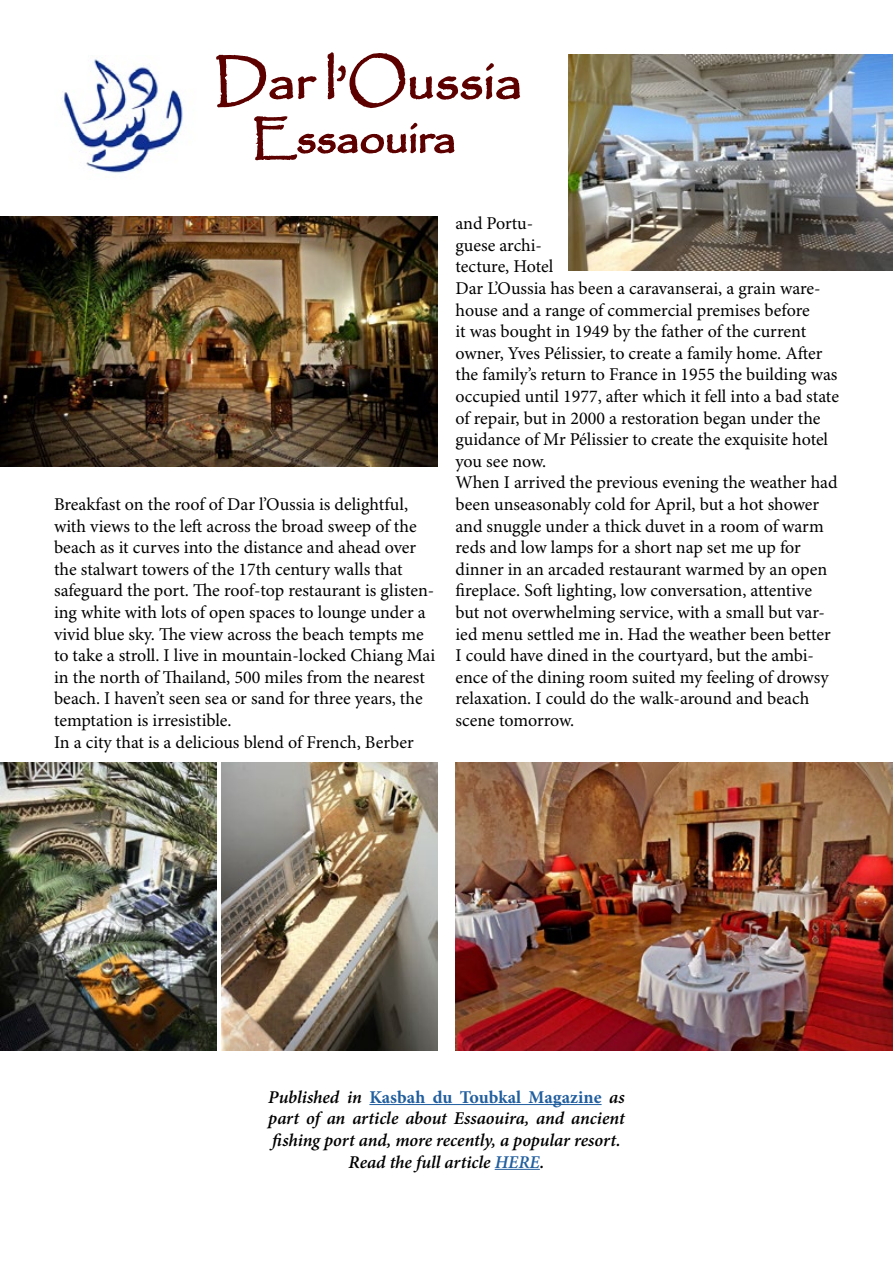
<style>
.page{position:relative;width:893px;height:1263px;background:#fff}
.page>*{position:absolute;margin:0;border:0;box-sizing:border-box;transform-origin:0 0}
.t1{font:54px "Papyrus";color:#5d0000}
.t2{font:45px "Papyrus";color:#5d0000}
.t3{font:18px/21.6px "Minion Pro";color:#000}
.t4{font:italic 600 18px/21.6px "Minion Pro";letter-spacing:-.005em;color:#000;text-align:center}
.s1{font-weight:700;font-style:normal;color:#215e9e}
.s2{color:#215e9e}
</style>
<div class="page">
<svg style="left:216px;top:52px;width:305px;height:109px"></svg>
<img style="left:62px;top:59px;width:121px;height:114px">
<img style="left:0;top:216px;width:437px;height:250px">
<img style="left:569px;top:54px;width:324px;height:216px">
<img style="left:0;top:763px;width:216px;height:288px">
<img style="left:221px;top:763px;width:216px;height:288px">
<img style="left:455px;top:763px;width:438px;height:288px">
<hr style="left:369px;top:1104px;width:233px;height:1px;background:#215e9e">
<hr style="left:495px;top:1169px;width:45px;height:1px;background:#215e9e">
<h1 class="t1" style="left:215px;top:48px;width:309px">Dar l’Oussia</h1>
<h2 class="t2" style="left:252px;top:110px;width:206px">Essaouira</h2>
<p class="t3" style="left:54px;top:494px;width:383px">Breakfast on the roof of Dar l’Oussia is delightful, with views to the left across the broad sweep of the beach as it curves into the distance and ahead over the stalwart towers of the 17th century walls that safeguard the port. The roof-top restaurant is glisten&shy;ing white with lots of open spaces to lounge under a vivid blue sky. The view across the beach tempts me to take a stroll. I live in mountain-locked Chiang Mai in the north of Thailand, 500 miles from the nearest beach. I haven’t seen sea or sand for three years, the temptation is irresistible.<br>In a city that is a delicious blend of French, Berber</p>
<p class="t3" style="left:455px;top:213px;width:385px">and Portu-<br>guese archi-<br>tecture, Hotel<br>Dar L’Oussia has been a caravanserai, a grain ware&shy;house and a range of commercial premises before<br>it was bought in 1949 by the father of the current owner, Yves Pélissier, to create a family home. After the family’s return to France in 1955 the building was occupied until 1977, after which it fell into a bad state of repair, but in 2000 a restoration began under the guidance of Mr Pélissier to create the exquisite hotel you see now.<br>When I arrived the previous evening the weather had been unseasonably cold for April, but a hot shower and snuggle under a thick duvet in a room of warm reds and low lamps for a short nap set me up for dinner in an arcaded restaurant warmed by an open fireplace. Soft lighting, low conversation, attentive but not overwhelming service, with a small but var&shy;ied menu settled me in. Had the weather been better I could have dined in the courtyard, but the ambi&shy;ence of the dining room suited my feeling of drowsy relaxation. I could do the walk-around and beach scene tomorrow.</p>
<p class="t4" style="left:268px;top:1086px;width:358px">Published in <span class="s1">Kasbah du Toubkal Magazine</span> as part of an article about Essaouira, and ancient fishing port and, more recently, a popular resort.<br>Read the full article <span class="s2">HERE</span>.</p>
</div>
